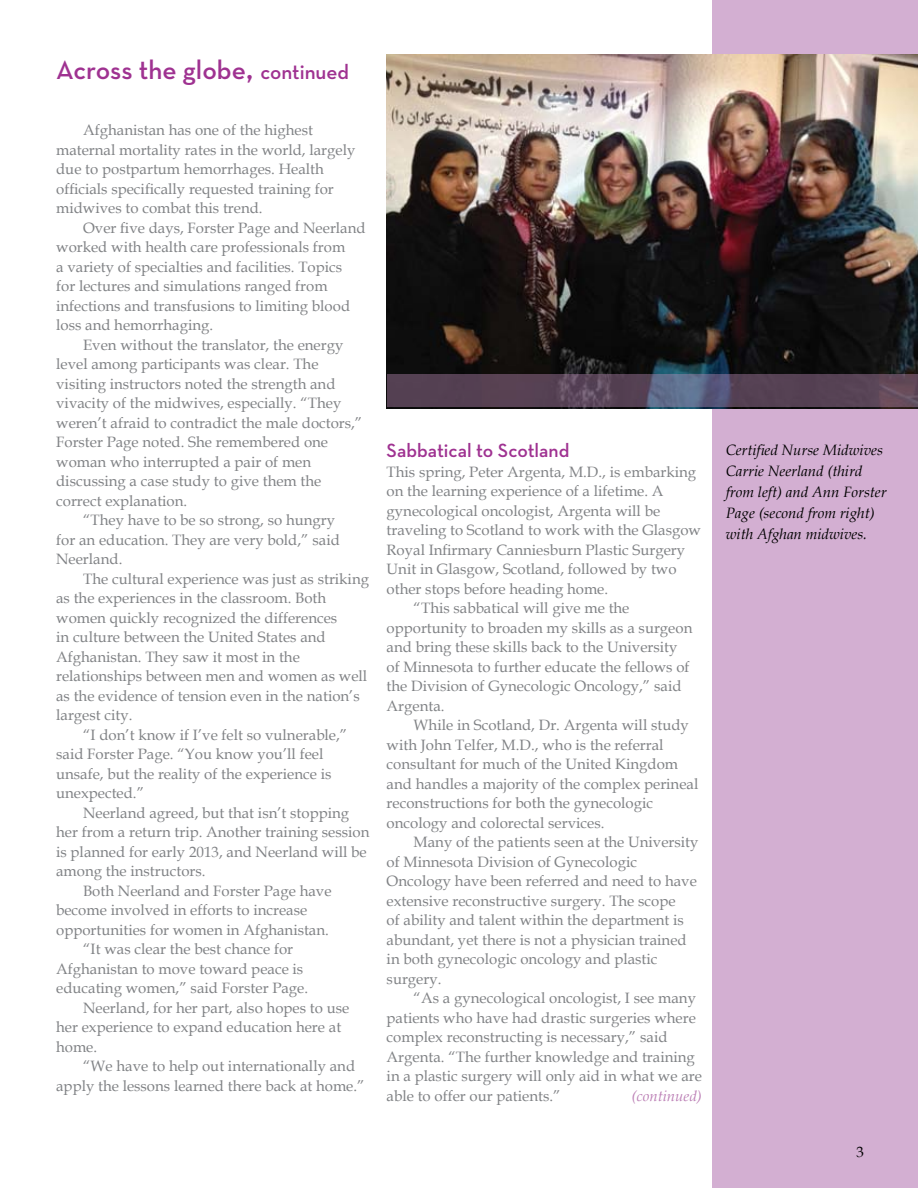
<style>
.page{position:relative;width:918px;height:1188px;background:#fff}
.page>*{position:absolute;margin:0;border:0;box-sizing:border-box;transform-origin:0 0}
.t1{font:600 27px "Neutraface Text";color:#9f3291}
.t2{font:600 19.5px "Neutraface Text";color:#9f3291}
.t3{font:15px/19.5px "Book Antiqua";color:#808285}
.t4{font:italic 15px/21px "Book Antiqua";color:#000}
.t5{font:italic 15px "Book Antiqua";color:#bc80b6}
.t6{font:15px "Book Antiqua";color:#000}
.s1{font-size:31.5px}
.s2{font-size:21px}
</style>
<div class="page">
<div style="left:713px;top:0;width:205px;height:1188px;background:#d3afd2"></div>
<img style="left:387px;top:54px;width:531px;height:354px">
<svg style="left:387px;top:375px;width:531px;height:32px;background:#58485c"></svg>
<h1 class="t1" style="left:56px;top:52px;width:294px">Across the globe<span class="s1">,</span> <span class="s2">continued</span></h1>
<p class="t3" style="left:56px;top:120px;width:301px;text-indent:27px">Afghanistan has one of the highest maternal mortality rates in the world, largely due to postpartum hemorrhages. Health officials specifically requested training for midwives to combat this trend.</p>
<p class="t3" style="left:56px;top:217px;width:311px;text-indent:27px">Over five days, Forster Page and Neerland worked with health care professionals from<br>a variety of specialties and facilities. Topics<br>for lectures and simulations ranged from infections and transfusions to limiting blood loss and hemorrhaging.</p>
<p class="t3" style="left:83px;top:334px;width:262px">Even without the translator, the energy</p>
<p class="t3" style="left:56px;top:354px;width:264px">level among participants was clear. The</p>
<p class="t3" style="left:56px;top:373px;width:281px">visiting instructors noted the strength and</p>
<p class="t3" style="left:56px;top:393px;width:287px">vivacity of the midwives, especially. “They</p>
<p class="t3" style="left:56px;top:412px;width:308px">weren’t afraid to contradict the male doctors,”</p>
<p class="t3" style="left:56px;top:432px;width:273px">Forster Page noted. She remembered one</p>
<p class="t3" style="left:56px;top:451px;width:257px">woman who interrupted a pair of men</p>
<p class="t3" style="left:56px;top:471px;width:267px">discussing a case study to give them the</p>
<p class="t3" style="left:56px;top:490px;width:133px">correct explanation.</p>
<p class="t3" style="left:83px;top:510px;width:254px">“They have to be so strong, so hungry</p>
<p class="t3" style="left:56px;top:529px;width:285px">for an education. They are very bold,” said</p>
<p class="t3" style="left:56px;top:549px;width:68px">Neerland.</p>
<p class="t3" style="left:83px;top:568px;width:287px">The cultural experience was just as striking</p>
<p class="t3" style="left:56px;top:588px;width:272px">as the experiences in the classroom. Both</p>
<p class="t3" style="left:56px;top:607px;width:283px">women quickly recognized the differences</p>
<p class="t3" style="left:56px;top:627px;width:271px">in culture between the United States and</p>
<p class="t3" style="left:56px;top:646px;width:245px">Afghanistan. They saw it most in the</p>
<p class="t3" style="left:56px;top:666px;width:313px">relationships between men and women as well</p>
<p class="t3" style="left:56px;top:685px;width:305px">as the evidence of tension even in the nation’s</p>
<p class="t3" style="left:56px;top:705px;width:78px">largest city.</p>
<p class="t3" style="left:83px;top:724px;width:266px">“I don’t know if I’ve felt so vulnerable,”</p>
<p class="t3" style="left:56px;top:744px;width:269px">said Forster Page. “You know you’ll feel</p>
<p class="t3" style="left:56px;top:763px;width:277px">unsafe, but the reality of the experience is</p>
<p class="t3" style="left:56px;top:783px;width:90px">unexpected.”</p>
<p class="t3" style="left:83px;top:802px;width:267px">Neerland agreed, but that isn’t stopping</p>
<p class="t3" style="left:56px;top:822px;width:315px">her from a return trip. Another training session</p>
<p class="t3" style="left:56px;top:841px;width:312px">is planned for early 2013, and Neerland will be</p>
<p class="t3" style="left:56px;top:861px;width:151px">among the instructors.</p>
<p class="t3" style="left:83px;top:880px;width:250px">Both Neerland and Forster Page have</p>
<p class="t3" style="left:56px;top:900px;width:253px">become involved in efforts to increase</p>
<p class="t3" style="left:56px;top:919px;width:274px">opportunities for women in Afghanistan.</p>
<p class="t3" style="left:83px;top:939px;width:212px">“It was clear the best chance for</p>
<p class="t3" style="left:56px;top:958px;width:249px">Afghanistan to move toward peace is</p>
<p class="t3" style="left:56px;top:978px;width:254px">educating women,” said Forster Page.</p>
<p class="t3" style="left:83px;top:997px;width:268px">Neerland, for her part, also hopes to use</p>
<p class="t3" style="left:56px;top:1017px;width:287px">her experience to expand education here at</p>
<p class="t3" style="left:56px;top:1036px;width:43px">home.</p>
<p class="t3" style="left:83px;top:1056px;width:274px">“We have to help out internationally and</p>
<p class="t3" style="left:56px;top:1075px;width:310px">apply the lessons learned there back at home.”</p>
<h2 class="t2" style="left:387px;top:438px;width:184px">Sabbatical to Scotland</h2>
<p class="t3" style="left:387px;top:461px;width:311px">This spring, Peter Argenta, M.D., is embarking</p>
<p class="t3" style="left:387px;top:481px;width:278px">on the learning experience of a lifetime. A</p>
<p class="t3" style="left:387px;top:500px;width:275px">gynecological oncologist, Argenta will be</p>
<p class="t3" style="left:387px;top:520px;width:316px">traveling to Scotland to work with the Glasgow</p>
<p class="t3" style="left:387px;top:539px;width:300px">Royal Infirmary Canniesburn Plastic Surgery</p>
<p class="t3" style="left:387px;top:559px;width:292px">Unit in Glasgow, Scotland, followed by two</p>
<p class="t3" style="left:387px;top:578px;width:223px">other stops before heading home.</p>
<p class="t3" style="left:414px;top:598px;width:217px">“This sabbatical will give me the</p>
<p class="t3" style="left:387px;top:617px;width:307px">opportunity to broaden my skills as a surgeon</p>
<p class="t3" style="left:387px;top:637px;width:292px">and bring these skills back to the University</p>
<p class="t3" style="left:387px;top:656px;width:304px">of Minnesota to further educate the fellows of</p>
<p class="t3" style="left:387px;top:676px;width:296px">the Division of Gynecologic Oncology,” said</p>
<p class="t3" style="left:387px;top:695px;width:59px">Argenta.</p>
<p class="t3" style="left:414px;top:715px;width:277px">While in Scotland, Dr. Argenta will study</p>
<p class="t3" style="left:387px;top:734px;width:279px">with John Telfer, M.D., who is the referral</p>
<p class="t3" style="left:387px;top:754px;width:293px">consultant for much of the United Kingdom</p>
<p class="t3" style="left:387px;top:773px;width:313px">and handles a majority of the complex perineal</p>
<p class="t3" style="left:387px;top:793px;width:268px">reconstructions for both the gynecologic</p>
<p class="t3" style="left:387px;top:812px;width:219px">oncology and colorectal services.</p>
<p class="t3" style="left:414px;top:832px;width:286px">Many of the patients seen at the University</p>
<p class="t3" style="left:387px;top:851px;width:252px">of Minnesota Division of Gynecologic</p>
<p class="t3" style="left:387px;top:871px;width:312px">Oncology have been referred and need to have</p>
<p class="t3" style="left:387px;top:890px;width:290px">extensive reconstructive surgery. The scope</p>
<p class="t3" style="left:387px;top:910px;width:299px">of ability and talent within the department is</p>
<p class="t3" style="left:387px;top:929px;width:302px">abundant, yet there is not a physician trained</p>
<p class="t3" style="left:387px;top:949px;width:272px">in both gynecologic oncology and plastic</p>
<p class="t3" style="left:387px;top:968px;width:56px">surgery.</p>
<p class="t3" style="left:414px;top:988px;width:284px">“As a gynecological oncologist, I see many</p>
<p class="t3" style="left:387px;top:1007px;width:311px">patients who have had drastic surgeries where</p>
<p class="t3" style="left:387px;top:1027px;width:282px">complex reconstructing is necessary,” said</p>
<p class="t3" style="left:387px;top:1046px;width:310px">Argenta. “The further knowledge and training</p>
<p class="t3" style="left:387px;top:1066px;width:317px">in a plastic surgery will only aid in what we are</p>
<p class="t3" style="left:387px;top:1085px;width:176px">able to offer our patients.”</p>
<p class="t5" style="left:632px;top:1085px;width:72px">(continued)</p>
<p class="t4" style="left:726px;top:439px;width:162px">Certified Nurse Midwives<br>Carrie Neerland (third from left) and Ann Forster<br>Page (second from right) with Afghan midwives.</p>
<p class="t6" style="left:856px;top:1142px;width:9px">3</p>
</div>
